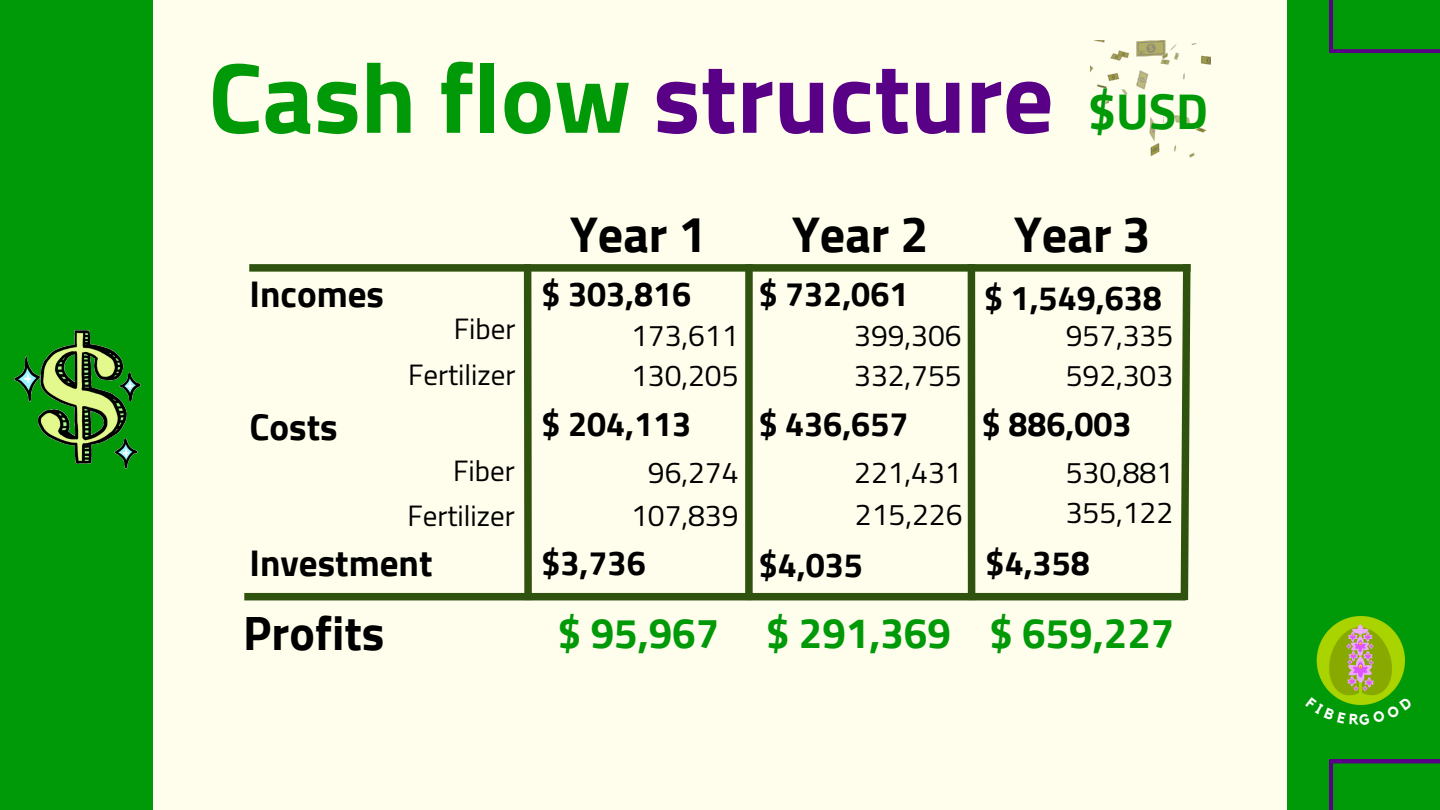
<style>
.page{position:relative;width:1440px;height:810px;background:#fffeed}
.page>*{position:absolute;margin:0;border:0;box-sizing:border-box;transform-origin:0 0}
.t1{font:700 100px "Cairo";color:#580086}
.t2{font:700 50px "Cairo";color:#000}
.t3{font:700 50px "Cairo";color:#009907}
.t4{font:700 48px "Cairo";color:#000}
.t5{font:700 42px "Cairo";color:#009907}
.t6{font:700 37px "Cairo";color:#000}
.t7{font:700 34px "Cairo";color:#000}
.t8{font:30px "Cairo";color:#000}
.t9{font:29px "Cairo";color:#000}
.s1{color:#009907}
</style>
<div class="page">
<div style="left:1287px;top:0;width:153px;height:810px;background:#009907"></div>
<svg style="left:1329px;top:760px;width:111px;height:50px"></svg>
<svg style="left:1329px;top:0;width:111px;height:53px"></svg>
<img style="left:1316px;top:616px;width:89px;height:81px">
<div style="left:0;top:0;width:153px;height:810px;background:#009907"></div>
<img style="left:1091px;top:41px;width:120px;height:117px">
<img style="left:14px;top:330px;width:126px;height:138px">
<svg style="left:520px;top:272px;width:16px;height:329px"></svg>
<div style="left:745px;top:264px;width:8px;height:336px;background:#2f520f"></div>
<div style="left:968px;top:264px;width:7px;height:336px;background:#2f520f"></div>
<svg style="left:1177px;top:272px;width:14px;height:329px"></svg>
<div style="left:249px;top:264px;width:942px;height:8px;background:#2f520f"></div>
<div style="left:244px;top:593px;width:942px;height:7px;background:#2f520f"></div>
<svg style="left:1336px;top:697px;width:50px;height:8px"></svg>
<p class="t1" style="left:208px;top:40px;width:847px"><span class="s1">Cash flow</span> structure</p>
<p class="t3" style="left:1088px;top:83px;width:121px">$USD</p>
<p class="t2" style="left:570px;top:205px;width:138px">Year 1</p>
<p class="t2" style="left:792px;top:205px;width:138px">Year 2</p>
<p class="t2" style="left:1014px;top:205px;width:138px">Year 3</p>
<p class="t6" style="left:249px;top:272px;width:136px">Incomes</p>
<p class="t7" style="left:542px;top:274px;width:151px">$ 303,816</p>
<p class="t6" style="left:249px;top:405px;width:90px">Costs</p>
<p class="t9" style="left:454px;top:312px;width:63px">Fiber</p>
<p class="t9" style="left:408px;top:358px;width:109px">Fertilizer</p>
<p class="t9" style="left:453px;top:454px;width:63px">Fiber</p>
<p class="t9" style="left:408px;top:499px;width:109px">Fertilizer</p>
<p class="t8" style="left:631px;top:319px;width:109px">173,611</p>
<p class="t8" style="left:631px;top:358px;width:109px">130,205</p>
<p class="t7" style="left:542px;top:404px;width:151px">$ 204,113</p>
<p class="t8" style="left:648px;top:455px;width:92px">96,274</p>
<p class="t8" style="left:631px;top:498px;width:109px">107,839</p>
<p class="t6" style="left:249px;top:542px;width:185px">Investment</p>
<p class="t7" style="left:542px;top:543px;width:106px">$3,736</p>
<p class="t7" style="left:759px;top:274px;width:151px">$ 732,061</p>
<p class="t8" style="left:854px;top:319px;width:109px">399,306</p>
<p class="t8" style="left:854px;top:358px;width:109px">332,755</p>
<p class="t7" style="left:759px;top:404px;width:151px">$ 436,657</p>
<p class="t8" style="left:854px;top:455px;width:109px">221,431</p>
<p class="t8" style="left:855px;top:497px;width:109px">215,226</p>
<p class="t7" style="left:759px;top:546px;width:106px">$4,035</p>
<p class="t7" style="left:984px;top:278px;width:179px">$ 1,549,638</p>
<p class="t8" style="left:1066px;top:319px;width:109px">957,335</p>
<p class="t8" style="left:1066px;top:358px;width:109px">592,303</p>
<p class="t7" style="left:982px;top:404px;width:151px">$ 886,003</p>
<p class="t8" style="left:1066px;top:455px;width:109px">530,881</p>
<p class="t8" style="left:1066px;top:495px;width:109px">355,122</p>
<p class="t7" style="left:986px;top:543px;width:106px">$4,358</p>
<p class="t4" style="left:243px;top:605px;width:143px">Profits</p>
<p class="t5" style="left:558px;top:609px;width:163px">$ 95,967</p>
<p class="t5" style="left:766px;top:609px;width:186px">$ 291,369</p>
<p class="t5" style="left:990px;top:609px;width:186px">$ 659,227</p>
</div>
